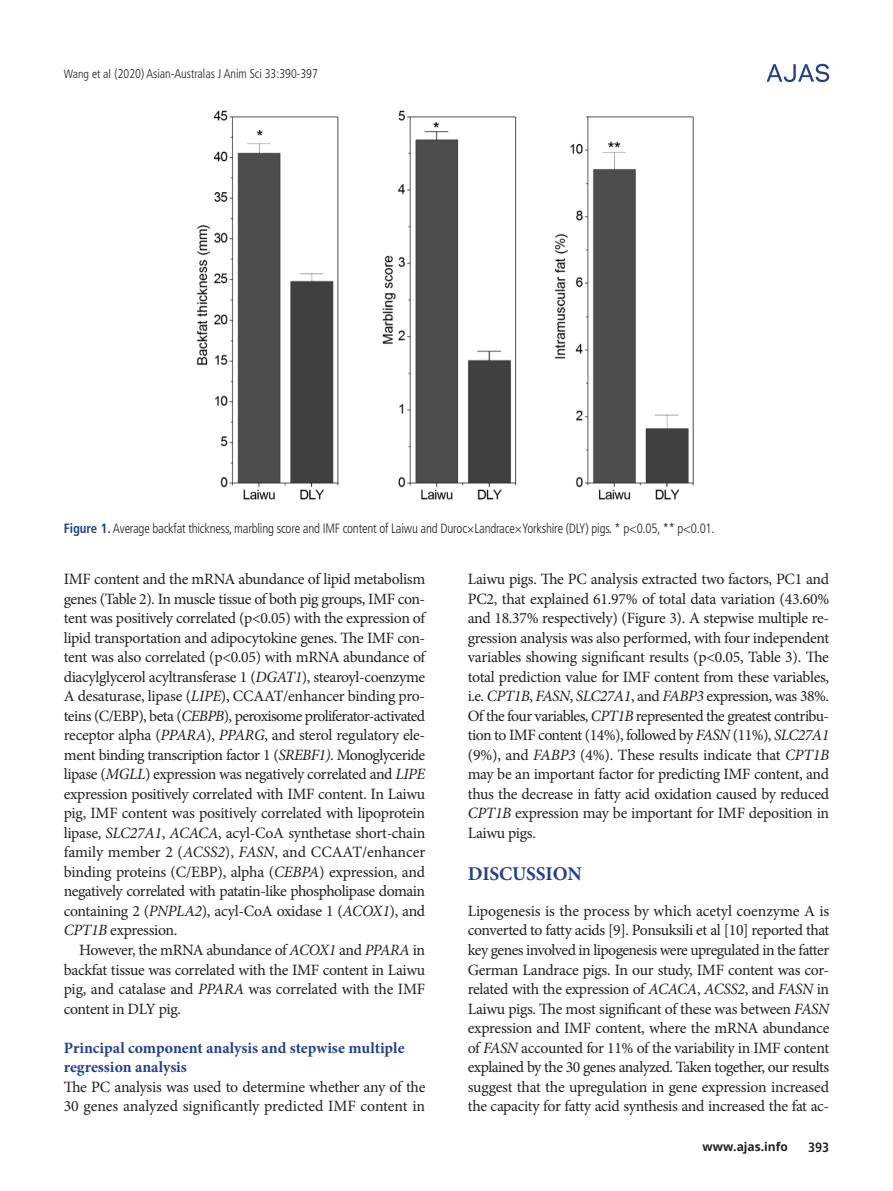
<style>
.page{position:relative;width:893px;height:1191px;background:#fff}
.page>*{position:absolute;margin:0;border:0;box-sizing:border-box;transform-origin:0 0}
.대제목{font:700 19.5px "Minion Pro";letter-spacing:-.01em;color:#253f8e}
.본문{font:15.75px/19.5px "Minion Pro";letter-spacing:-.02em;color:#231f20;text-align:justify}
.중제목{font:700 15.75px/19.5px "Minion Pro";color:#253f8e}
.표_그림__제목{font:300 condensed 13.5px "Frutiger LT Std";letter-spacing:-.015em;color:#231f20;scale:.95 1}
.t1{font:700 condensed 13.5px "Frutiger LT Std";color:#231f20}
.t2{font:300 condensed 12.75px "Frutiger LT Std";color:#231f20;scale:.95 1}
.t3{font:700 12px "Open Sans";color:#231f20}
.s1{font-size:12px}
.s2{font-weight:700;color:#253f8e}
.s3{font-style:italic}
</style>
<div class="page">
<svg style="left:767px;top:64px;width:62px;height:18px"></svg>
<img style="left:197px;top:110px;width:497px;height:390px">
<p class="t2" style="left:64px;top:66px;width:269px"><span class="s1">Wang et al</span> (2020) Asian-Australas J Anim Sci 33:390-397</p>
<p class="표_그림__제목" style="left:64px;top:521px;width:687px"><span class="s2">Figure 1.</span> Average backfat thickness, marbling score and IMF content of Laiwu and Duroc×Landrace×Yorkshire (DLY) pigs. * p&lt;0.05, ** p&lt;0.01.</p>
<p class="본문" style="left:64px;top:569px;width:363px">IMF content and the mRNA abundance of lipid metabolism genes (Table 2). In muscle tissue of both pig groups, IMF con&shy;tent was positively correlated (p&lt;0.05) with the expression of lipid transportation and adipocytokine genes. The IMF con&shy;tent was also correlated (p&lt;0.05) with mRNA abundance of diacylglycerol acyltransferase 1 (<span class="s3">DGAT1</span>), stearoyl-coenzyme A desaturase, lipase (<span class="s3">LIPE</span>), CCAAT/enhancer binding pro&shy;teins (C/EBP), beta (<span class="s3">CEBPB</span>), peroxisome proliferator-activated receptor alpha (<span class="s3">PPARA</span>), <span class="s3">PPARG</span>, and sterol regulatory ele&shy;ment binding transcription factor 1 (<span class="s3">SREBF1)</span>. Monoglyceride lipase (<span class="s3">MGLL</span>) expression was negatively correlated and <span class="s3">LIPE </span>expression positively correlated with IMF content. In Laiwu pig, IMF content was positively correlated with lipoprotein lipase, <span class="s3">SLC27A1</span>, <span class="s3">ACACA</span>, acyl-CoA synthetase short-chain family member 2 (<span class="s3">ACSS2</span>), <span class="s3">FASN</span>, and CCAAT/enhancer binding proteins (C/EBP), alpha (<span class="s3">CEBPA</span>) expression, and negatively correlated with patatin-like phospholipase domain containing 2 (<span class="s3">PNPLA2</span>), acyl-CoA oxidase 1 (<span class="s3">ACOX1</span>), and <span class="s3">CPT1B</span> expression.</p>
<p class="본문" style="left:64px;top:940px;width:363px;text-indent:15px">However, the mRNA abundance of <span class="s3">ACOX1</span> and <span class="s3">PPARA</span> in backfat tissue was correlated with the IMF content in Laiwu pig, and catalase and <span class="s3">PPARA</span> was correlated with the IMF content in DLY pig.</p>
<p class="중제목" style="left:64px;top:1037px;width:342px">Principal component analysis and stepwise multiple regression analysis</p>
<p class="본문" style="left:64px;top:1076px;width:363px">The PC analysis was used to determine whether any of the<br>30 genes analyzed significantly predicted IMF content in</p>
<p class="본문" style="left:468px;top:569px;width:363px">Laiwu pigs. The PC analysis extracted two factors, PC1 and PC2, that explained 61.97% of total data variation (43.60% and 18.37% respectively) (Figure 3). A stepwise multiple re&shy;gression analysis was also performed, with four independent variables showing significant results (p&lt;0.05, Table 3). The total prediction value for IMF content from these variables, i.e. <span class="s3">CPT1B</span>, <span class="s3">FASN</span>, <span class="s3">SLC27A1</span>, and <span class="s3">FABP3</span> expression, was 38%.<br>Of the four variables, <span class="s3">CPT1B</span> represented the greatest contribu&shy;tion to IMF content (14%), followed by <span class="s3">FASN</span> (11%), <span class="s3">SLC27A1 </span>(9%), and <span class="s3">FABP3</span> (4%). These results indicate that <span class="s3">CPT1B </span>may be an important factor for predicting IMF content, and thus the decrease in fatty acid oxidation caused by reduced <span class="s3">CPT1B</span> expression may be important for IMF deposition in Laiwu pigs.</p>
<p class="대제목" style="left:468px;top:860px;width:116px">DISCUSSION</p>
<p class="본문" style="left:468px;top:901px;width:363px">Lipogenesis is the process by which acetyl coenzyme A is converted to fatty acids [9]. Ponsuksili et al [10] reported that key genes involved in lipogenesis were upregulated in the fatter German Landrace pigs. In our study, IMF content was cor&shy;related with the expression of <span class="s3">ACACA</span>, <span class="s3">ACSS2</span>, and <span class="s3">FASN</span> in Laiwu pigs. The most significant of these was between <span class="s3">FASN </span>expression and IMF content, where the mRNA abundance of <span class="s3">FASN</span> accounted for 11% of the variability in IMF content explained by the 30 genes analyzed. Taken together, our results suggest that the upregulation in gene expression increased the capacity for fatty acid synthesis and increased the fat ac-</p>
<p class="t3" style="left:702px;top:1138px;width:87px">www.ajas.info</p>
<p class="t1" style="left:808px;top:1138px;width:23px">393</p>
</div>
